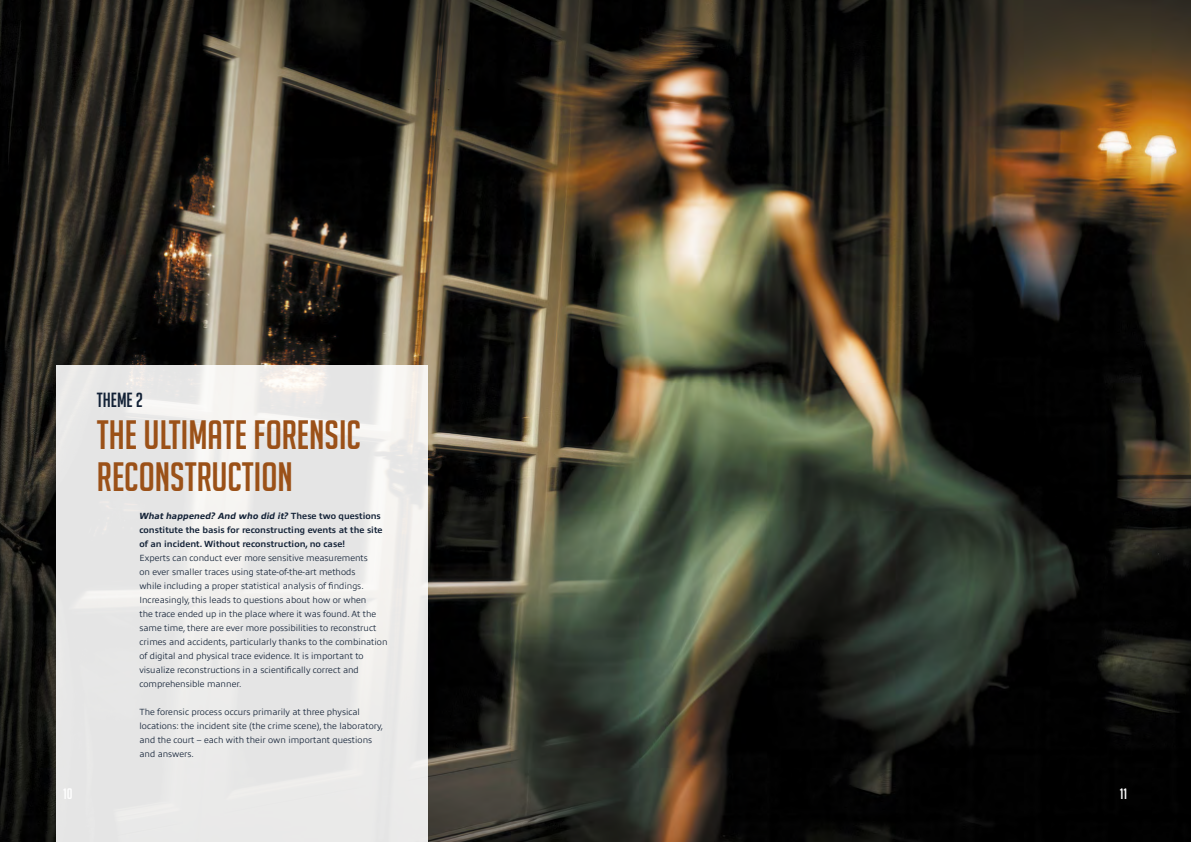
<style>
.page{position:relative;width:1191px;height:842px;background:#fff}
.page>*{position:absolute;margin:0;border:0;box-sizing:border-box;transform-origin:0 0}
.t1{font:40px/42px "Big Noodle Titling";color:#9b5118}
.t2{font:20px "Big Noodle Titling";color:#122136}
.t3{font:15px "Big Noodle Titling";color:#fff}
.t4{font:300 9px/14px "Allumi Std";color:#122136}
.t5{font:700 9px/14px "Allumi Std";color:#122136}
.s1{font-weight:800;font-style:italic}
</style>
<div class="page">
<img style="left:0;top:0;width:1191px;height:842px">
<div style="left:57px;top:365px;width:371px;height:477px;background:linear-gradient(to right,#e7e7e7,#edeceb)"></div>
<h2 class="t2" style="left:97px;top:389px;width:48px">THEME 2</h2>
<h1 class="t1" style="left:97px;top:413px;width:266px">THE ULTIMATE FORENSIC<br>RECONSTRUCTION</h1>
<p class="t5" style="left:139px;top:509px;width:245px"><span class="s1">What happened? And who did it?</span> These two questions constitute the basis for reconstructing events at the site of an incident. Without reconstruction, no case!</p>
<p class="t4" style="left:139px;top:551px;width:250px">Experts can conduct ever more sensitive measurements<br>on ever smaller traces using state-of-the-art methods<br>while including a proper statistical analysis of findings.<br>Increasingly, this leads to questions about how or when<br>the trace ended up in the place where it was found. At the same time, there are ever more possibilities to reconstruct crimes and accidents, particularly thanks to the combination of digital and physical trace evidence. It is important to visualize reconstructions in a scientifically correct and comprehensible manner.</p>
<p class="t4" style="left:139px;top:705px;width:245px">The forensic process occurs primarily at three physical locations: the incident site (the crime scene), the laboratory, and the court – each with their own important questions and answers.</p>
<h3 class="t3" style="left:63px;top:785px;width:11px">10</h3>
<h3 class="t3" style="left:1120px;top:785px;width:9px">11</h3>
</div>
